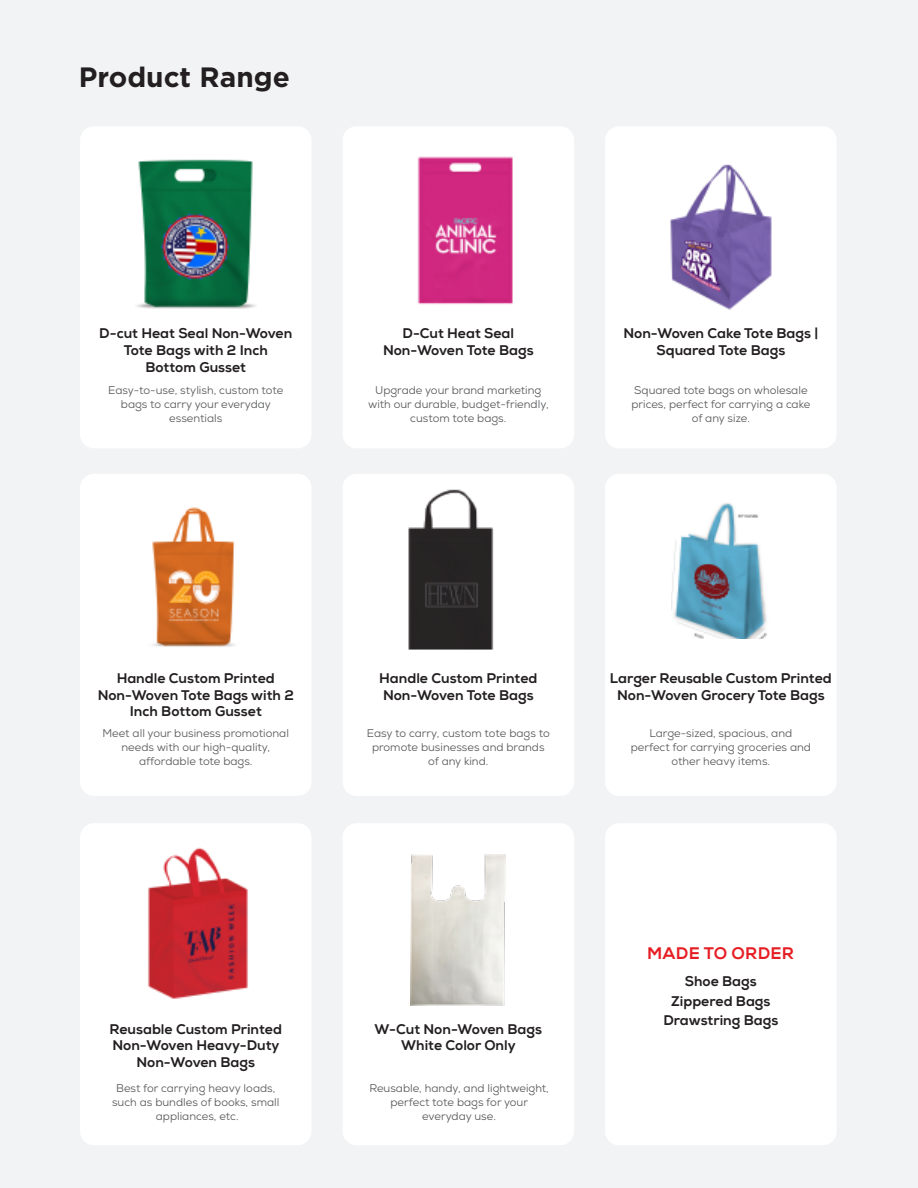
<style>
.page{position:relative;width:918px;height:1188px;background:#f2f3f4}
.page>*{position:absolute;margin:0;border:0;box-sizing:border-box;transform-origin:0 0}
.t1{font:700 27.9px "Gotham";color:#231f20}
.t2{font:800 16.8px "Nexa";letter-spacing:.015em;color:#e61e24}
.t3{font:800 13.95px/16.8px "Nexa";color:#231f20;text-align:center}
.t4{font:11.25px/14px "Nexa";color:#57585a;text-align:center}
</style>
<div class="page">
<div style="left:80px;top:126px;width:232px;height:322px;background:#fff;border-radius:14px"></div>
<div style="left:605px;top:126px;width:232px;height:322px;background:#fff;border-radius:14px"></div>
<img style="left:670px;top:164px;width:102px;height:145px">
<div style="left:343px;top:126px;width:231px;height:322px;background:#fff;border-radius:14px"></div>
<div style="left:80px;top:474px;width:232px;height:322px;background:#fff;border-radius:14px"></div>
<img style="left:152px;top:507px;width:83px;height:140px">
<div style="left:605px;top:474px;width:232px;height:322px;background:#fff;border-radius:14px"></div>
<div style="left:343px;top:474px;width:231px;height:322px;background:#fff;border-radius:14px"></div>
<div style="left:80px;top:823px;width:232px;height:322px;background:#fff;border-radius:14px"></div>
<div style="left:343px;top:823px;width:231px;height:322px;background:#fff;border-radius:14px"></div>
<img style="left:411px;top:854px;width:95px;height:151px">
<div style="left:605px;top:823px;width:232px;height:322px;background:#fff;border-radius:14px"></div>
<img style="left:671px;top:503px;width:96px;height:135px">
<img style="left:148px;top:847px;width:100px;height:152px">
<img style="left:136px;top:160px;width:120px;height:149px">
<img style="left:417px;top:156px;width:96px;height:149px">
<img style="left:408px;top:489px;width:86px;height:161px">
<h1 class="t1" style="left:79px;top:61px;width:212px">Product Range</h1>
<p class="t3" style="left:99px;top:325px;width:194px">D-cut Heat Seal Non-Woven<br>Tote Bags with 2 Inch<br>Bottom Gusset</p>
<p class="t4" style="left:108px;top:383px;width:177px">Easy-to-use, stylish, custom tote bags to carry your everyday essentials</p>
<p class="t3" style="left:383px;top:325px;width:152px">D-Cut Heat Seal<br>Non-Woven Tote Bags</p>
<p class="t4" style="left:368px;top:383px;width:182px">Upgrade your brand marketing with our durable, budget-friendly, custom tote bags.</p>
<p class="t3" style="left:624px;top:325px;width:196px">Non-Woven Cake Tote Bags |<br>Squared Tote Bags</p>
<p class="t4" style="left:631px;top:383px;width:180px">Squared tote bags on wholesale prices, perfect for carrying a cake of any size.</p>
<p class="t3" style="left:98px;top:670px;width:198px">Handle Custom Printed<br>Non-Woven Tote Bags with 2<br>Inch Bottom Gusset</p>
<p class="t4" style="left:103px;top:726px;width:188px">Meet all your business promotional needs with our high-quality, affordable tote bags.</p>
<p class="t3" style="left:110px;top:1021px;width:174px">Reusable Custom Printed<br>Non-Woven Heavy-Duty<br>Non-Woven Bags</p>
<p class="t4" style="left:112px;top:1081px;width:169px">Best for carrying heavy loads, such as bundles of books, small appliances, etc.</p>
<p class="t3" style="left:379px;top:670px;width:160px;text-align:left">Handle Custom Printed<br>Non-Woven Tote Bags</p>
<p class="t4" style="left:367px;top:726px;width:184px">Easy to carry, custom tote bags to promote businesses and brands of any kind.</p>
<p class="t3" style="left:610px;top:670px;width:223px">Larger Reusable Custom Printed<br>Non-Woven Grocery Tote Bags</p>
<p class="t4" style="left:631px;top:726px;width:182px">Large-sized, spacious, and perfect for carrying groceries and other heavy items.</p>
<p class="t3" style="left:375px;top:1021px;width:169px">W-Cut Non-Woven Bags<br>White Color Only</p>
<p class="t4" style="left:369px;top:1081px;width:181px">Reusable, handy, and lightweight, perfect tote bags for your everyday use.</p>
<h2 class="t2" style="left:647px;top:943px;width:149px">MADE TO ORDER</h2>
<p class="t3" style="left:663px;top:972px;width:117px;line-height:19.5px">Shoe Bags<br>Zippered Bags<br>Drawstring Bags</p>
</div>
